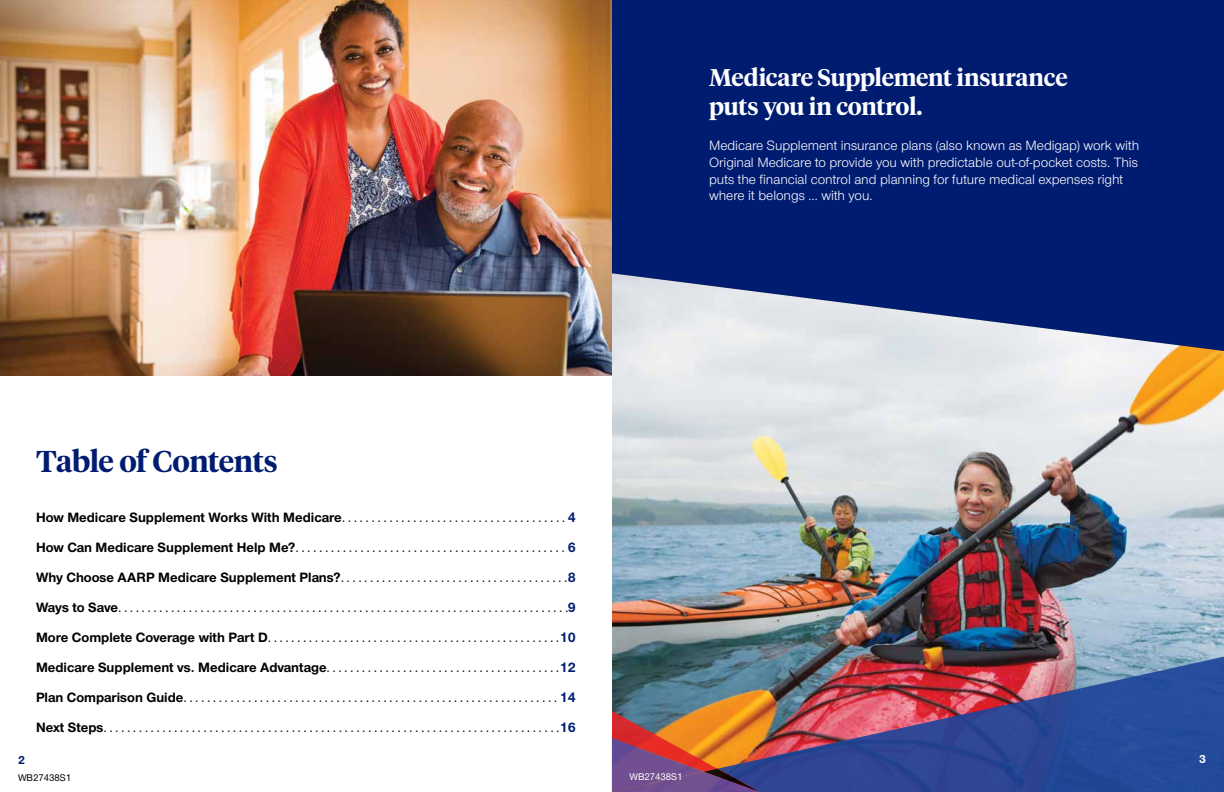
<style>
.page{position:relative;width:1224px;height:792px;background:#fff}
.page>*{position:absolute;margin:0;border:0;box-sizing:border-box;transform-origin:0 0}
.t1{font:600 30px "UHC Serif Headline";letter-spacing:-.015em;color:#001c71}
.t2{font:600 24px/28.8px "UHC Serif Headline";letter-spacing:-.01em;color:#fff}
.t3{font:500 14px/30px "UHC Sans";color:#000;text-align:justify}
.t4{font:14px/16.8px "UHC Sans";letter-spacing:-.005em;color:#fff}
.t5{font:700 14px "UHC Sans";color:#001c71}
.t6{font:700 12px "UHC Sans";color:#fff}
.t7{font:700 12px "UHC Sans";color:#001c71}
.t8{font:500 10px "UHC Sans";color:#000}
.t9{font:500 10px "UHC Sans";color:#fff}
.s1{font-weight:700}
.s2{font-weight:700;color:#001c71}
</style>
<div class="page">
<div style="left:612px;top:0;width:612px;height:455px;background:#001c71"></div>
<img style="left:612px;top:273px;width:612px;height:384px">
<img style="left:612px;top:657px;width:612px;height:135px">
<img style="left:612px;top:711px;width:148px;height:81px">
<img style="left:0;top:0;width:612px;height:376px">
<h2 class="t2" style="left:709px;top:62px;width:360px">Medicare Supplement insurance puts you in control.</h2>
<p class="t4" style="left:709px;top:137px;width:432px">Medicare Supplement insurance plans (also known as Medigap) work with Original Medicare to provide you with predictable out-of-pocket costs. This puts the financial control and planning for future medical expenses right where it belongs … with you.</p>
<h1 class="t1" style="left:36px;top:441px;width:243px">Table of Contents</h1>
<p class="t7" style="left:18px;top:752px;width:8px">2</p>
<p class="t3" style="left:36px;top:502px;width:541px"><span class="s1">How Medicare Supplement Works With Medicare</span>......................................<span class="s2">4<br></span><span class="s1">How Can Medicare Supplement Help Me?</span>..............................................<span class="s2">6<br></span><span class="s1">Why Choose AARP Medicare Supplement Plans?</span>.......................................<span class="s2">8<br></span><span class="s1">Ways to Save</span>..............................................................................<br><span class="s1">More Complete Coverage with Part D</span>..................................................<span class="s2">10<br></span><span class="s1">Medicare Supplement vs. Medicare Advantage</span>........................................<span class="s2">12<br></span><span class="s1">Plan Comparison Guide</span>................................................................<span class="s2">14<br></span><span class="s1">Next Steps</span>..............................................................................<span class="s2">16</span></p>
<p class="t5" style="left:568px;top:598px;width:10px">9</p>
<p class="t8" style="left:18px;top:771px;width:55px">WB27438S1</p>
<p class="t9" style="left:629px;top:770px;width:55px">WB27438S1</p>
<p class="t6" style="left:1199px;top:751px;width:8px">3</p>
</div>
